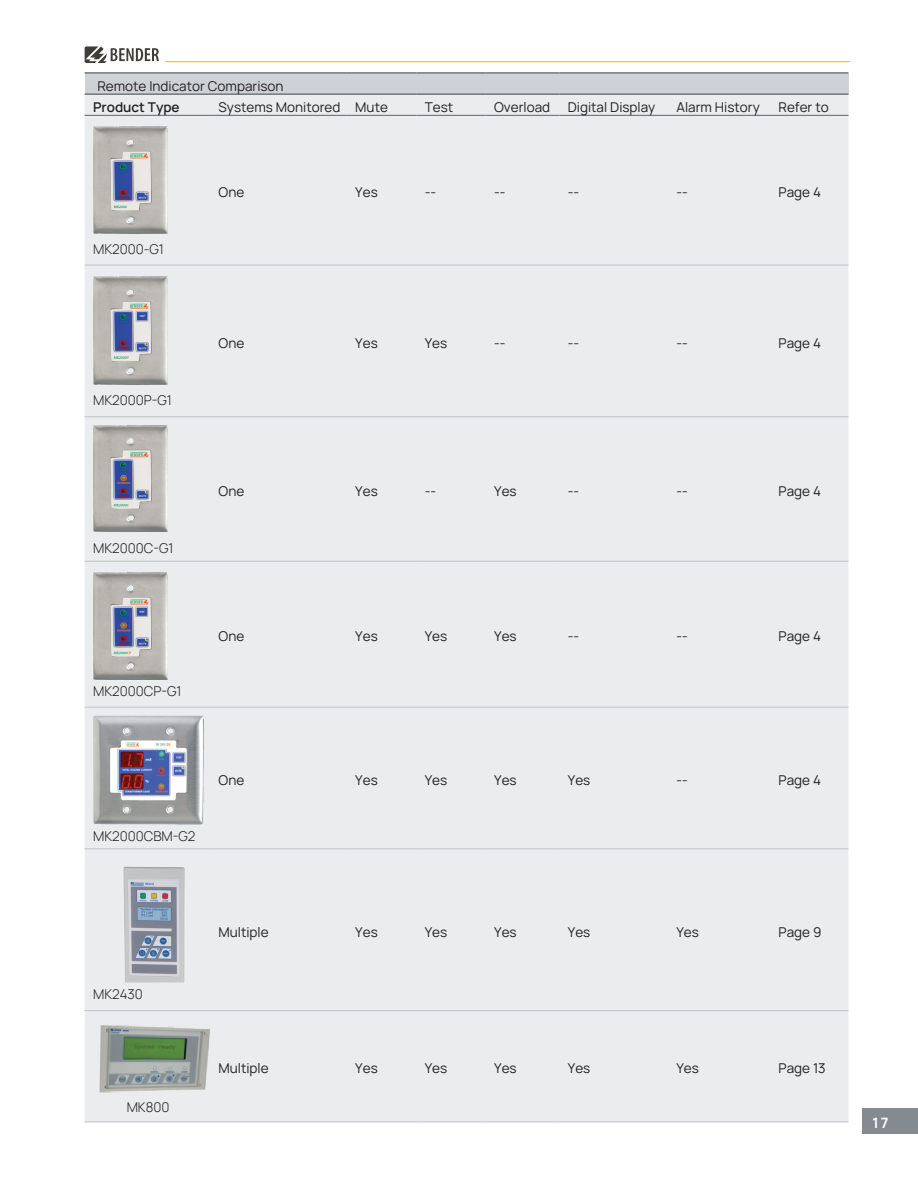
<style>
.page{position:relative;width:918px;height:1188px;background:#fff}
.page>*{position:absolute;margin:0;border:0;box-sizing:border-box;transform-origin:0 0}
.t1{font:700 14.25px "Manrope";color:#fff}
.Table_Text{font:13.5px "Manrope";color:#231f20}
.Table_Text-2{font:300 13.5px "Manrope";color:#231f20}
.Table_Text-3{font:600 13.5px "Manrope";color:#231f20}
</style>
<div class="page">
<hr style="left:165px;top:61px;width:685px;height:1px;background:#fec210">
<svg style="left:85px;top:46px;width:74px;height:17px"></svg>
<div style="left:863px;top:1108px;width:55px;height:26px;background:#848b90"></div>
<div style="left:85px;top:73px;width:763px;height:21px;background:#ced2d6"></div>
<div style="left:85px;top:95px;width:763px;height:1026px;background:#eaeced"></div>
<hr style="left:85px;top:264px;width:125px;height:2px;background:#c6cacd">
<hr style="left:210px;top:264px;width:137px;height:2px;background:#c6cacd">
<hr style="left:347px;top:264px;width:69px;height:2px;background:#c6cacd">
<hr style="left:416px;top:264px;width:70px;height:2px;background:#c6cacd">
<hr style="left:486px;top:264px;width:73px;height:2px;background:#c6cacd">
<hr style="left:559px;top:264px;width:109px;height:2px;background:#c6cacd">
<hr style="left:668px;top:264px;width:102px;height:2px;background:#c6cacd">
<hr style="left:770px;top:264px;width:78px;height:2px;background:#c6cacd">
<hr style="left:85px;top:416px;width:125px;height:1px;background:#c6cacd">
<hr style="left:210px;top:416px;width:137px;height:1px;background:#c6cacd">
<hr style="left:347px;top:416px;width:69px;height:1px;background:#c6cacd">
<hr style="left:416px;top:416px;width:70px;height:1px;background:#c6cacd">
<hr style="left:486px;top:416px;width:73px;height:1px;background:#c6cacd">
<hr style="left:559px;top:416px;width:109px;height:1px;background:#c6cacd">
<hr style="left:668px;top:416px;width:102px;height:1px;background:#c6cacd">
<hr style="left:770px;top:416px;width:78px;height:1px;background:#c6cacd">
<hr style="left:85px;top:561px;width:125px;height:1px;background:#c6cacd">
<hr style="left:210px;top:561px;width:137px;height:1px;background:#c6cacd">
<hr style="left:347px;top:561px;width:69px;height:1px;background:#c6cacd">
<hr style="left:416px;top:561px;width:70px;height:1px;background:#c6cacd">
<hr style="left:486px;top:561px;width:73px;height:1px;background:#c6cacd">
<hr style="left:559px;top:561px;width:109px;height:1px;background:#c6cacd">
<hr style="left:668px;top:561px;width:102px;height:1px;background:#c6cacd">
<hr style="left:770px;top:561px;width:78px;height:1px;background:#c6cacd">
<hr style="left:85px;top:707px;width:125px;height:1px;background:#c6cacd">
<hr style="left:210px;top:707px;width:137px;height:1px;background:#c6cacd">
<hr style="left:347px;top:707px;width:69px;height:1px;background:#c6cacd">
<hr style="left:416px;top:707px;width:70px;height:1px;background:#c6cacd">
<hr style="left:486px;top:707px;width:73px;height:1px;background:#c6cacd">
<hr style="left:559px;top:707px;width:109px;height:1px;background:#c6cacd">
<hr style="left:668px;top:707px;width:102px;height:1px;background:#c6cacd">
<hr style="left:770px;top:707px;width:78px;height:1px;background:#c6cacd">
<hr style="left:85px;top:848px;width:125px;height:1px;background:#c6cacd">
<hr style="left:210px;top:848px;width:137px;height:1px;background:#c6cacd">
<hr style="left:347px;top:848px;width:69px;height:1px;background:#c6cacd">
<hr style="left:416px;top:848px;width:70px;height:1px;background:#c6cacd">
<hr style="left:486px;top:848px;width:73px;height:1px;background:#c6cacd">
<hr style="left:559px;top:848px;width:109px;height:1px;background:#c6cacd">
<hr style="left:668px;top:848px;width:102px;height:1px;background:#c6cacd">
<hr style="left:770px;top:848px;width:78px;height:1px;background:#c6cacd">
<hr style="left:85px;top:1010px;width:125px;height:1px;background:#c6cacd">
<hr style="left:210px;top:1010px;width:137px;height:1px;background:#c6cacd">
<hr style="left:347px;top:1010px;width:69px;height:1px;background:#c6cacd">
<hr style="left:416px;top:1010px;width:70px;height:1px;background:#c6cacd">
<hr style="left:486px;top:1010px;width:73px;height:1px;background:#c6cacd">
<hr style="left:559px;top:1010px;width:109px;height:1px;background:#c6cacd">
<hr style="left:668px;top:1010px;width:102px;height:1px;background:#c6cacd">
<hr style="left:770px;top:1010px;width:78px;height:1px;background:#c6cacd">
<hr style="left:85px;top:1121px;width:125px;height:2px;background:#c6cacd">
<hr style="left:210px;top:1121px;width:137px;height:2px;background:#c6cacd">
<hr style="left:347px;top:1121px;width:69px;height:2px;background:#c6cacd">
<hr style="left:416px;top:1121px;width:70px;height:2px;background:#c6cacd">
<hr style="left:486px;top:1121px;width:73px;height:2px;background:#c6cacd">
<hr style="left:559px;top:1121px;width:109px;height:2px;background:#c6cacd">
<hr style="left:668px;top:1121px;width:102px;height:2px;background:#c6cacd">
<hr style="left:770px;top:1121px;width:78px;height:2px;background:#c6cacd">
<hr style="left:85px;top:115px;width:125px;height:1px;background:#757c81">
<hr style="left:210px;top:115px;width:137px;height:1px;background:#757c81">
<hr style="left:347px;top:115px;width:69px;height:1px;background:#757c81">
<hr style="left:416px;top:115px;width:70px;height:1px;background:#757c81">
<hr style="left:486px;top:115px;width:73px;height:1px;background:#757c81">
<hr style="left:559px;top:115px;width:109px;height:1px;background:#757c81">
<hr style="left:668px;top:115px;width:102px;height:1px;background:#757c81">
<hr style="left:770px;top:115px;width:78px;height:1px;background:#757c81">
<hr style="left:85px;top:72px;width:125px;height:1px;background:#575d61">
<hr style="left:210px;top:72px;width:137px;height:1px;background:#575d61">
<hr style="left:347px;top:72px;width:69px;height:1px;background:#575d61">
<hr style="left:416px;top:72px;width:70px;height:1px;background:#575d61">
<hr style="left:486px;top:72px;width:73px;height:1px;background:#575d61">
<hr style="left:559px;top:72px;width:109px;height:1px;background:#575d61">
<hr style="left:668px;top:72px;width:102px;height:1px;background:#575d61">
<hr style="left:770px;top:72px;width:78px;height:1px;background:#575d61">
<hr style="left:85px;top:94px;width:125px;height:1px;background:#575d61">
<hr style="left:210px;top:94px;width:137px;height:1px;background:#575d61">
<hr style="left:347px;top:94px;width:69px;height:1px;background:#575d61">
<hr style="left:416px;top:94px;width:70px;height:1px;background:#575d61">
<hr style="left:486px;top:94px;width:73px;height:1px;background:#575d61">
<hr style="left:559px;top:94px;width:109px;height:1px;background:#575d61">
<hr style="left:668px;top:94px;width:102px;height:1px;background:#575d61">
<hr style="left:770px;top:94px;width:78px;height:1px;background:#575d61">
<img style="left:93px;top:126px;width:75px;height:108px">
<img style="left:93px;top:277px;width:75px;height:107px">
<img style="left:93px;top:425px;width:74px;height:107px">
<img style="left:93px;top:573px;width:74px;height:106px">
<img style="left:93px;top:715px;width:111px;height:110px">
<img style="left:123px;top:867px;width:62px;height:115px">
<img style="left:100px;top:1025px;width:113px;height:69px">
<p class="Table_Text" style="left:97px;top:76px;width:188px">Remote Indicator Comparison</p>
<p class="Table_Text-3" style="left:93px;top:98px;width:88px">Product Type</p>
<p class="Table_Text" style="left:219px;top:98px;width:123px">Systems Monitored</p>
<p class="Table_Text" style="left:355px;top:98px;width:34px">Mute</p>
<p class="Table_Text" style="left:425px;top:98px;width:30px">Test</p>
<p class="Table_Text" style="left:494px;top:98px;width:57px">Overload</p>
<p class="Table_Text" style="left:568px;top:98px;width:89px">Digital Display</p>
<p class="Table_Text" style="left:676px;top:98px;width:85px">Alarm History</p>
<p class="Table_Text" style="left:779px;top:98px;width:52px">Refer to</p>
<p class="Table_Text-2" style="left:93px;top:240px;width:72px">MK2000-G1</p>
<p class="Table_Text" style="left:219px;top:183px;width:27px">One</p>
<p class="Table_Text" style="left:355px;top:183px;width:24px">Yes</p>
<p class="Table_Text" style="left:425px;top:183px;width:13px">--</p>
<p class="Table_Text" style="left:494px;top:183px;width:13px">--</p>
<p class="Table_Text" style="left:568px;top:183px;width:13px">--</p>
<p class="Table_Text" style="left:676px;top:183px;width:13px">--</p>
<p class="Table_Text" style="left:779px;top:183px;width:44px">Page 4</p>
<p class="Table_Text-2" style="left:93px;top:391px;width:80px">MK2000P-G1</p>
<p class="Table_Text" style="left:219px;top:334px;width:27px">One</p>
<p class="Table_Text" style="left:355px;top:334px;width:24px">Yes</p>
<p class="Table_Text" style="left:425px;top:334px;width:24px">Yes</p>
<p class="Table_Text" style="left:494px;top:334px;width:13px">--</p>
<p class="Table_Text" style="left:568px;top:334px;width:13px">--</p>
<p class="Table_Text" style="left:676px;top:334px;width:13px">--</p>
<p class="Table_Text" style="left:779px;top:334px;width:44px">Page 4</p>
<p class="Table_Text-2" style="left:93px;top:538px;width:82px">MK2000C-G1</p>
<p class="Table_Text-2" style="left:93px;top:681px;width:90px">MK2000CP-G1</p>
<p class="Table_Text" style="left:219px;top:482px;width:27px">One</p>
<p class="Table_Text" style="left:355px;top:482px;width:24px">Yes</p>
<p class="Table_Text" style="left:425px;top:482px;width:13px">--</p>
<p class="Table_Text" style="left:494px;top:482px;width:24px">Yes</p>
<p class="Table_Text" style="left:568px;top:482px;width:13px">--</p>
<p class="Table_Text" style="left:676px;top:482px;width:13px">--</p>
<p class="Table_Text" style="left:779px;top:482px;width:44px">Page 4</p>
<p class="Table_Text" style="left:219px;top:627px;width:27px">One</p>
<p class="Table_Text" style="left:355px;top:627px;width:24px">Yes</p>
<p class="Table_Text" style="left:425px;top:627px;width:24px">Yes</p>
<p class="Table_Text" style="left:494px;top:627px;width:24px">Yes</p>
<p class="Table_Text" style="left:568px;top:627px;width:13px">--</p>
<p class="Table_Text" style="left:676px;top:627px;width:13px">--</p>
<p class="Table_Text" style="left:779px;top:627px;width:44px">Page 4</p>
<p class="Table_Text-2" style="left:93px;top:827px;width:104px">MK2000CBM-G2</p>
<p class="Table_Text" style="left:219px;top:771px;width:27px">One</p>
<p class="Table_Text" style="left:355px;top:771px;width:24px">Yes</p>
<p class="Table_Text" style="left:425px;top:771px;width:24px">Yes</p>
<p class="Table_Text" style="left:494px;top:771px;width:24px">Yes</p>
<p class="Table_Text" style="left:568px;top:771px;width:24px">Yes</p>
<p class="Table_Text" style="left:676px;top:771px;width:13px">--</p>
<p class="Table_Text" style="left:779px;top:771px;width:44px">Page 4</p>
<p class="Table_Text-2" style="left:93px;top:985px;width:51px">MK2430</p>
<p class="Table_Text-2" style="left:127px;top:1098px;width:44px">MK800</p>
<p class="Table_Text" style="left:219px;top:922px;width:52px">Multiple</p>
<p class="Table_Text" style="left:355px;top:922px;width:24px">Yes</p>
<p class="Table_Text" style="left:425px;top:922px;width:24px">Yes</p>
<p class="Table_Text" style="left:494px;top:922px;width:24px">Yes</p>
<p class="Table_Text" style="left:568px;top:922px;width:24px">Yes</p>
<p class="Table_Text" style="left:676px;top:922px;width:24px">Yes</p>
<p class="Table_Text" style="left:779px;top:922px;width:44px">Page 9</p>
<p class="Table_Text" style="left:219px;top:1059px;width:52px">Multiple</p>
<p class="Table_Text" style="left:355px;top:1059px;width:24px">Yes</p>
<p class="Table_Text" style="left:425px;top:1059px;width:24px">Yes</p>
<p class="Table_Text" style="left:494px;top:1059px;width:24px">Yes</p>
<p class="Table_Text" style="left:568px;top:1059px;width:24px">Yes</p>
<p class="Table_Text" style="left:676px;top:1059px;width:24px">Yes</p>
<p class="Table_Text" style="left:779px;top:1059px;width:49px">Page 13</p>
<p class="t1" style="left:871px;top:1113px;width:19px">17</p>
</div>
